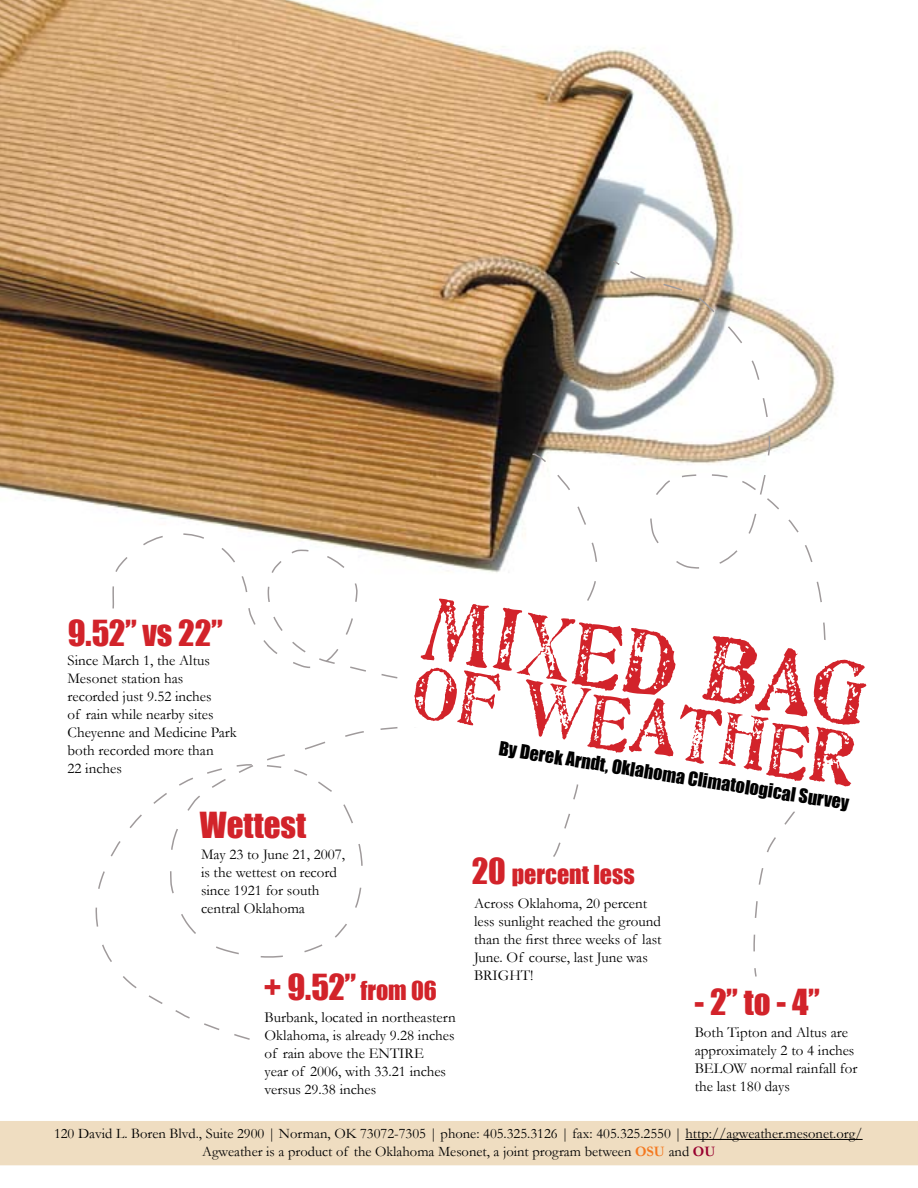
<style>
.page{position:relative;width:918px;height:1188px;background:#fff}
.page>*{position:absolute;margin:0;border:0;box-sizing:border-box;transform-origin:0 0}
.t1{font:500 90px "Artistamp";color:#d2232a}
.t2{font:500 76.5px "Artistamp";color:#d2232a}
.t3{font:33px "Impact";color:#d2232a}
.t4{font:24px "Impact";color:#d2232a}
.t5{font:18px "Impact";color:#000}
.t6{font:15px/18px "Garamond";color:#000}
.t7{font:14.55px/17.4px "Garamond";color:#000;text-align:center}
.s1{font-size:24px}
.s2{font-size:33px}
.s3{font-weight:700;color:#f47920}
.s4{font-weight:700;color:#98002e}
</style>
<div class="page">
<div style="left:0;top:1121px;width:918px;height:44px;background:#efddc1"></div>
<img style="left:0;top:0;width:836px;height:506px">
<svg style="left:112px;top:453px;width:485px;height:226px"></svg>
<svg style="left:95px;top:907px;width:2px;height:20px"></svg>
<svg style="left:97px;top:727px;width:301px;height:313px"></svg>
<svg style="left:611px;top:259px;width:216px;height:718px"></svg>
<svg style="left:399px;top:576px;width:428px;height:162px"></svg>
<hr style="left:685px;top:1139px;width:178px;height:1px;background:#000">
<svg style="left:553px;top:738px;width:274px;height:121px"></svg>
<div style="left:265px;top:1012px;width:195px;height:88px;background:#fff"></div>
<h3 class="t3" style="left:68px;top:607px;width:157px">9.52” vs 22”</h3>
<p class="t6" style="left:68px;top:651px;width:171px">Since March 1, the Altus<br>Mesonet station has recorded just 9.52 inches<br>of rain while nearby sites<br>Cheyenne and Medicine Park both recorded more than<br>22 inches</p>
<h3 class="t3" style="left:200px;top:799px;width:108px">Wettest</h3>
<h1 class="t1" style="left:431px;top:578px;width:450px;rotate:9deg">MIXED BAG</h1>
<h2 class="t2" style="left:419px;top:649px;width:450px;rotate:9deg">OF WEATHER</h2>
<p class="t5" style="left:501px;top:734px;width:356px;rotate:9deg">By Derek Arndt, Oklahoma Climatological Survey</p>
<p class="t6" style="left:201px;top:845px;width:146px">May 23 to June 21, 2007, is the wettest on record since 1921 for south central Oklahoma</p>
<h3 class="t3" style="left:264px;top:962px;width:174px">+ 9.52” <span class="s1">from 06</span></h3>
<p class="t6" style="left:265px;top:1008px;width:193px">Burbank, located in northeastern<br>Oklahoma, is already 9.28 inches of rain above the ENTIRE<br>year of 2006, with 33.21 inches versus 29.38 inches</p>
<h3 class="t4" style="left:472px;top:856px;width:165px"><span class="s2">20</span> percent less</h3>
<p class="t6" style="left:474px;top:894px;width:189px">Across Oklahoma, 20 percent less sunlight reached the ground than the first three weeks of last<br>June. Of course, last June was<br>BRIGHT!</p>
<h3 class="t3" style="left:694px;top:977px;width:127px">- 2” to - 4”</h3>
<p class="t6" style="left:695px;top:1023px;width:164px">Both Tipton and Altus are approximately 2 to 4 inches<br>BELOW normal rainfall for the last 180 days</p>
<p class="t7" style="left:54px;top:1125px;width:810px">120 David L. Boren Blvd., Suite 2900 | Norman, OK 73072-7305 | phone: 405.325.3126 | fax: 405.325.2550 | http://agweather.mesonet.org/<br>Agweather is a product of the Oklahoma Mesonet, a joint program between <span class="s3">OSU</span> and <span class="s4">OU</span></p>
</div>
